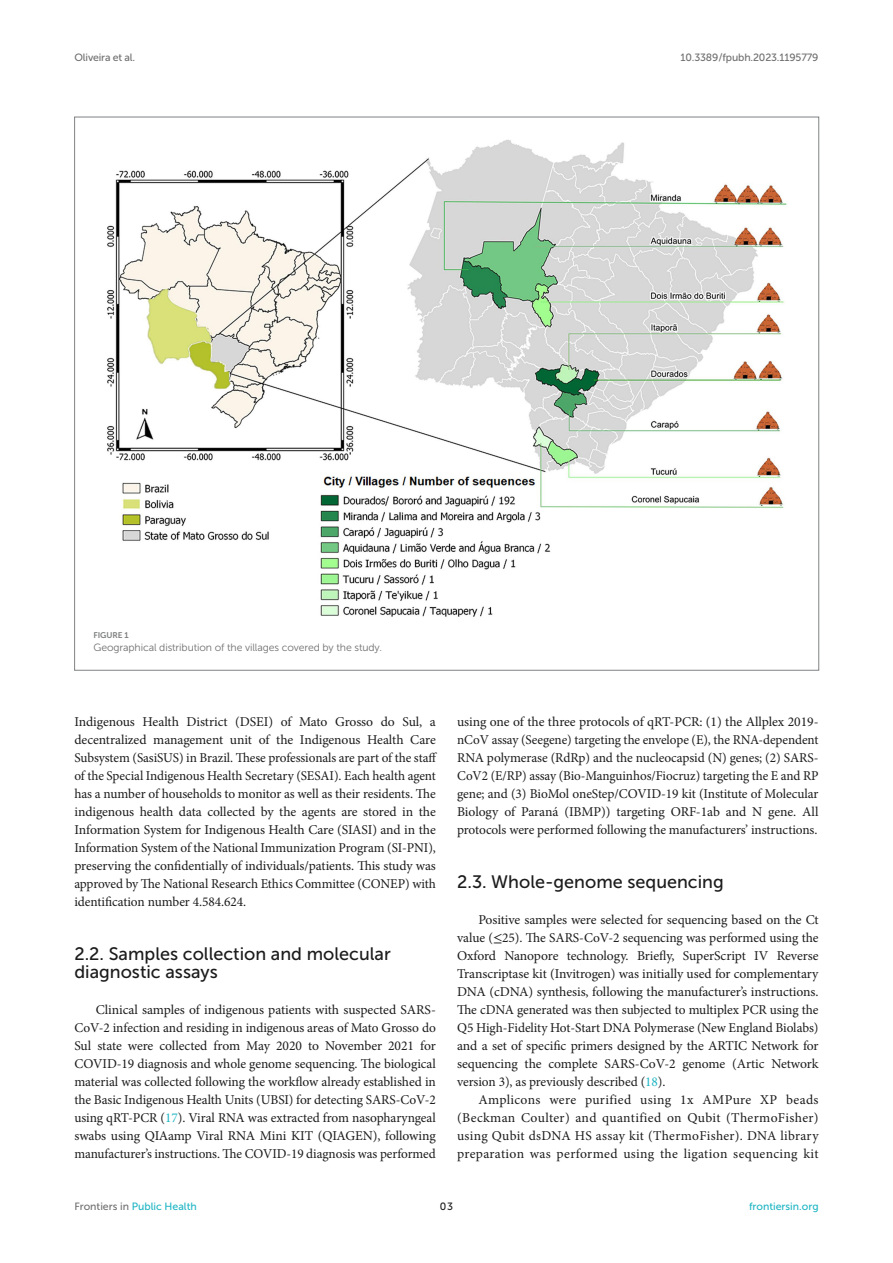
<style>
.page{position:relative;width:893px;height:1263px;background:#fff}
.page>*{position:absolute;margin:0;border:0;box-sizing:border-box;transform-origin:0 0}
.HEAD_2{font:18px/18px "Museo Sans 500";color:#1b1c1b}
.TEXT_FLUSH{font:13.5px/18px "Minion Pro";letter-spacing:-.005em;color:#1b1c1b;text-align:justify}
.TEXT{font:13.5px/18px "Minion Pro";letter-spacing:.025em;color:#1b1c1b;text-align:justify}
.FIG_LEG{font:10.5px "Museo Sans 300";letter-spacing:-.01em;color:#706f70}
.t1{font:10.5px "Museo Sans 500";letter-spacing:-.015em;color:#706f70}
.t2{font:10.5px "Museo Sans 500";color:#1db5c3}
.t3{font:10.5px "Museo Sans 500";color:#1b1c1b}
.FIG_HD{font:8.25px "Museo Sans 700";letter-spacing:-.01em;color:#7e7f7f}
.s1{color:#1db5c3}
.s2{font-family:"STIX General"}
.s3{color:#706f70}
</style>
<div class="page">
<img style="left:107px;top:139px;width:680px;height:478px">
<p class="t1" style="left:74px;top:51px;width:62px">Oliveira et al.</p>
<p class="t1" style="left:681px;top:51px;width:139px">10.3389/fpubh.2023.1195779</p>
<p class="FIG_HD" style="left:94px;top:630px;width:37px">FIGURE 1</p>
<p class="FIG_LEG" style="left:94px;top:642px;width:290px">Geographical distribution of the villages covered by the study.</p>
<p class="TEXT_FLUSH" style="left:74px;top:713px;width:364px">Indigenous Health District (DSEI) of Mato Grosso do Sul, a decentralized management unit of the Indigenous Health Care Subsystem (SasiSUS) in Brazil. These professionals are part of the staff of the Special Indigenous Health Secretary (SESAI). Each health agent has a number of households to monitor as well as their residents. The indigenous health data collected by the agents are stored in the Information System for Indigenous Health Care (SIASI) and in the Information System of the National Immunization Program (SI-PNI), preserving the confidentially of individuals/patients. This study was approved by The National Research Ethics Committee (CONEP) with identification number 4.584.624.</p>
<p class="HEAD_2" style="left:74px;top:945px;width:318px">2.2. Samples collection and molecular diagnostic assays</p>
<p class="TEXT_FLUSH" style="left:74px;top:1001px;width:363px;text-indent:21px">Clinical samples of indigenous patients with suspected SARS-CoV-2 infection and residing in indigenous areas of Mato Grosso do Sul state were collected from May 2020 to November 2021 for COVID-19 diagnosis and whole genome sequencing. The biological material was collected following the workflow already established in the Basic Indigenous Health Units (UBSI) for detecting SARS-CoV-2 using qRT-PCR (<span class="s1">17</span>). Viral RNA was extracted from nasopharyngeal swabs using QIAamp Viral RNA Mini KIT (QIAGEN), following manufacturer’s instructions. The COVID-19 diagnosis was performed</p>
<p class="TEXT_FLUSH" style="left:457px;top:713px;width:363px">using one of the three protocols of qRT-PCR: (1) the Allplex 2019- nCoV assay (Seegene) targeting the envelope (E), the RNA-dependent RNA polymerase (RdRp) and the nucleocapsid (N) genes; (2) SARS-CoV2 (E/RP) assay (Bio-Manguinhos/Fiocruz) targeting the E and RP gene; and (3) BioMol oneStep/COVID-19 kit (Institute of Molecular Biology of Paraná (IBMP)) targeting ORF-1ab and N gene. All protocols were performed following the manufacturers’ instructions.</p>
<p class="HEAD_2" style="left:457px;top:873px;width:268px">2.3. Whole-genome sequencing</p>
<p class="TEXT_FLUSH" style="left:457px;top:911px;width:363px;text-indent:21px">Positive samples were selected for sequencing based on the Ct value (<span class="s2">≤</span>25). The SARS-CoV-2 sequencing was performed using the Oxford Nanopore technology. Briefly, SuperScript IV Reverse Transcriptase kit (Invitrogen) was initially used for complementary DNA (cDNA) synthesis, following the manufacturer’s instructions.<br>The cDNA generated was then subjected to multiplex PCR using the Q5 High-Fidelity Hot-Start DNA Polymerase (New England Biolabs) and a set of specific primers designed by the ARTIC Network for sequencing the complete SARS-CoV-2 genome (Artic Network version 3), as previously described (<span class="s1">18</span>).</p>
<p class="TEXT" style="left:457px;top:1091px;width:363px;text-indent:21px">Amplicons were purified using 1x AMPure XP beads (Beckman Coulter) and quantified on Qubit (ThermoFisher) using Qubit dsDNA HS assay kit (ThermoFisher). DNA library preparation was performed using the ligation sequencing kit</p>
<p class="t2" style="left:74px;top:1200px;width:124px"><span class="s3">Frontiers in</span> Public Health</p>
<p class="t3" style="left:440px;top:1200px;width:15px">03</p>
<p class="t2" style="left:749px;top:1200px;width:71px">frontiersin.org</p>
</div>
